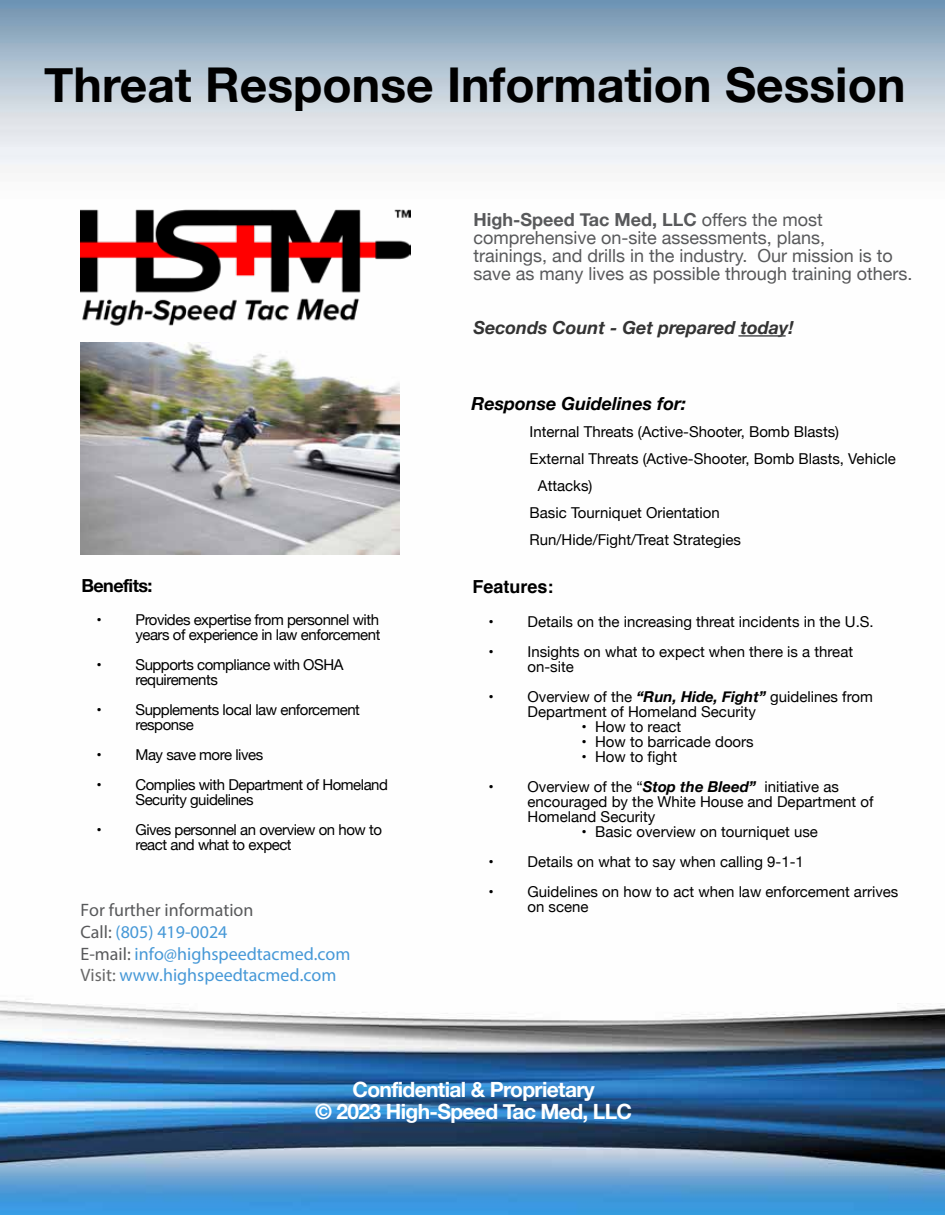
<style>
.page{position:relative;width:945px;height:1215px;background:#fff}
.page>*{position:absolute;margin:0;border:0;box-sizing:border-box;transform-origin:0 0}
.t1{font:700 48px "Helvetica Neue";color:#000}
.t2{font:700 21px/22.5px "Helvetica Neue";letter-spacing:-.03em;color:#fff;text-align:center}
.t3{font:18px/18px "Helvetica Neue";color:#58595b}
.t4{font:18px/21.6px "Myriad Pro";color:#4698d7}
.t5{font:italic 700 18px "Helvetica Neue";color:#333}
.t6{font:italic 700 18px "Helvetica Neue";color:#000}
.t7{font:700 18px "Helvetica Neue";letter-spacing:-.03em;color:#000}
.t8{font:700 18px "Helvetica";color:#000}
.t9{font:15px/15px "Helvetica Neue";color:#000}
.t10{font:15px/15px "Helvetica Neue";letter-spacing:-.03em;color:#000}
.s1{font-weight:700}
.s2{color:#58595b}
.s3{color:#686868}
.s4{font-weight:700;font-style:italic}
</style>
<div class="page">
<img style="left:0;top:0;width:945px;height:1215px">
<img style="left:80px;top:208px;width:330px;height:120px">
<img style="left:81px;top:343px;width:319px;height:211px">
<hr style="left:738px;top:335px;width:48px;height:2px;background:#58595b">
<h1 class="t1" style="left:44px;top:47px;width:863px">Threat Response Information Session</h1>
<p class="t3" style="left:474px;top:212px;width:441px"><span class="s1">High-Speed Tac Med, LLC</span> offers the most comprehensive on-site assessments, plans,<br>trainings, and drills in the industry. Our mission is to save as many lives as possible through training others.</p>
<p class="t5" style="left:474px;top:314px;width:322px">Seconds Count - Get prepared today!</p>
<p class="t7" style="left:81px;top:572px;width:73px">Benefits:</p>
<p class="t10" style="left:96px;top:614px;width:286px;text-align:right">• Provides expertise from personnel with years of experience in law enforcement</p>
<p class="t10" style="left:135px;top:659px;width:210px;text-indent:-39px">• Supports compliance with OSHA requirements</p>
<p class="t10" style="left:135px;top:704px;width:226px;text-indent:-39px">• Supplements local law enforcement response</p>
<p class="t10" style="left:96px;top:749px;width:168px">• May save more lives</p>
<p class="t10" style="left:135px;top:779px;width:254px;text-indent:-39px">• Complies with Department of Homeland<br>Security guidelines</p>
<p class="t10" style="left:135px;top:824px;width:248px;text-indent:-39px">• Gives personnel an overview on how to react and what to expect</p>
<p class="t4" style="left:80px;top:899px;width:272px"><span class="s2">For further information<br>Call:</span> (805) 419-0024<br><span class="s2">E-mail:</span> info@highspeedtacmed.com<br><span class="s3">Visit:</span> www.highspeedtacmed.com</p>
<p class="t6" style="left:471px;top:389px;width:216px">Response Guidelines for:</p>
<p class="t9" style="left:530px;top:425px;width:311px">Internal Threats (Active-Shooter, Bomb Blasts)</p>
<p class="t9" style="left:530px;top:452px;width:368px">External Threats (Active-Shooter, Bomb Blasts, Vehicle</p>
<p class="t9" style="left:538px;top:479px;width:56px">Attacks)</p>
<p class="t9" style="left:530px;top:506px;width:192px">Basic Tourniquet Orientation</p>
<p class="t9" style="left:530px;top:533px;width:213px">Run/Hide/Fight/Treat Strategies</p>
<p class="t8" style="left:472px;top:576px;width:83px">Features:</p>
<p class="t9" style="left:489px;top:615px;width:387px">• Details on the increasing threat incidents in the U.S.</p>
<p class="t9" style="left:528px;top:645px;width:327px;text-indent:-39px">• Insights on what to expect when there is a threat on-site</p>
<p class="t9" style="left:528px;top:690px;width:347px;text-indent:-39px">• Overview of the <span class="s4">“Run, Hide, Fight”</span> guidelines from<br>Department of Homeland Security</p>
<p class="t9" style="left:582px;top:720px;width:101px">• How to react</p>
<p class="t9" style="left:582px;top:735px;width:174px">• How to barricade doors</p>
<p class="t9" style="left:582px;top:750px;width:97px">• How to fight</p>
<p class="t9" style="left:528px;top:780px;width:347px;text-indent:-39px">• Overview of the “<span class="s4">Stop the Bleed”</span> initiative as encouraged by the White House and Department of<br>Homeland Security</p>
<p class="t9" style="left:582px;top:825px;width:238px">• Basic overview on tourniquet use</p>
<p class="t9" style="left:489px;top:855px;width:317px">• Details on what to say when calling 9-1-1</p>
<p class="t9" style="left:528px;top:885px;width:372px;text-indent:-39px">• Guidelines on how to act when law enforcement arrives on scene</p>
<h2 class="t2" style="left:315px;top:1079px;width:318px">Confidential &amp; Proprietary<br>© 2023 High-Speed Tac Med, LLC</h2>
</div>
